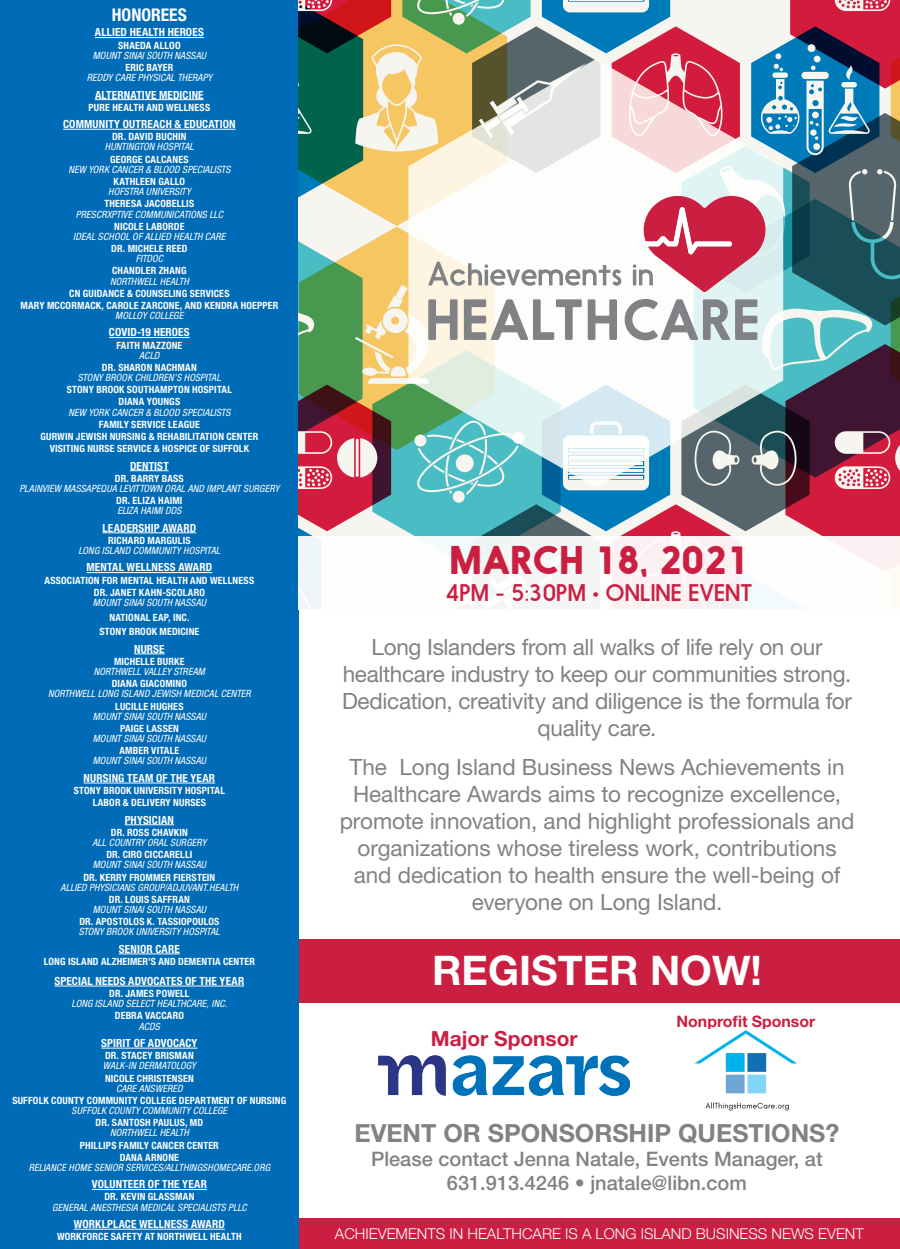
<style>
.page{position:relative;width:900px;height:1249px;background:#fff}
.page>*{position:absolute;margin:0;border:0;box-sizing:border-box;transform-origin:0 0}
.t1{font:700 40.88px "Helvetica Neue LT Std";color:#fff}
.t2{font:37.5px "Nanami Rounded Bld";color:#cb1f41}
.t3{font:700 25px "Helvetica Neue LT Std";color:#808285}
.t4{font:22.5px/27px "Helvetica Neue LT Std";letter-spacing:-.01em;color:#808285;text-align:center}
.t5{font:22.5px "Nanami Rounded Book";color:#cb1f41}
.t6{font:700 20.88px "Helvetica Neue LT Std";color:#cb1f41}
.t7{font:500 20px/24px "Helvetica Neue LT Std";color:#808285;text-align:center}
.t8{font:700 condensed 17.5px "Helvetica Neue LT Std";color:#fff}
.t9{font:700 15.88px "Helvetica Neue LT Std";color:#cb1f41}
.t10{font:300 15px "Helvetica Neue LT Std";color:#fff}
.t11{font:700 condensed 11.25px "Helvetica Neue LT Std";letter-spacing:.01em;color:#fff}
.t12{font:700 condensed 10px/12.1px "Helvetica Neue LT Std";letter-spacing:.015em;color:#fff;text-align:center}
.t13{font:italic condensed 10px "Helvetica Neue LT Std";letter-spacing:.015em;color:#fff}
.t14{font:italic condensed 10px "Helvetica Neue LT Std";letter-spacing:-.005em;color:#fff}
</style>
<div class="page">
<div style="left:147px;top:939px;width:753px;height:63px;background:#cb1f41"></div>
<div style="left:299px;top:1219px;width:601px;height:30px;background:#cb1f41"></div>
<div style="left:0;top:0;width:299px;height:1249px;background:#006bb6"></div>
<hr style="left:95px;top:37px;width:109px;height:1px;background:#fff">
<hr style="left:95px;top:99px;width:109px;height:1px;background:#fff">
<hr style="left:63px;top:129px;width:173px;height:1px;background:#fff">
<hr style="left:109px;top:337px;width:81px;height:1px;background:#fff">
<hr style="left:130px;top:470px;width:39px;height:1px;background:#fff">
<hr style="left:103px;top:532px;width:93px;height:1px;background:#fff">
<hr style="left:87px;top:572px;width:125px;height:1px;background:#fff">
<hr style="left:134px;top:653px;width:31px;height:1px;background:#fff">
<hr style="left:84px;top:783px;width:131px;height:1px;background:#fff">
<hr style="left:125px;top:824px;width:49px;height:1px;background:#fff">
<hr style="left:119px;top:953px;width:61px;height:1px;background:#fff">
<hr style="left:55px;top:986px;width:189px;height:1px;background:#fff">
<hr style="left:101px;top:1048px;width:96px;height:1px;background:#fff">
<hr style="left:92px;top:1189px;width:115px;height:1px;background:#fff">
<hr style="left:74px;top:1229px;width:151px;height:1px;background:#fff">
<svg style="left:299px;top:0;width:601px;height:609px"></svg>
<img style="left:379px;top:1056px;width:251px;height:39px">
<img style="left:694px;top:1030px;width:103px;height:81px">
<h3 class="t8" style="left:112px;top:4px;width:76px">HONOREES</h3>
<p class="t11" style="left:95px;top:26px;width:110px">ALLIED HEALTH HEROES</p>
<p class="t12" style="left:118px;top:39px;width:64px">SHAEDA ALLOO</p>
<p class="t13" style="left:93px;top:49px;width:115px">MOUNT SINAI SOUTH NASSAU</p>
<p class="t12" style="left:125px;top:61px;width:49px">ERIC BAYER</p>
<p class="t13" style="left:87px;top:72px;width:127px">REDDY CARE PHYSICAL THERAPY</p>
<p class="t11" style="left:95px;top:88px;width:110px">ALTERNATIVE MEDICINE</p>
<p class="t12" style="left:89px;top:101px;width:123px">PURE HEALTH AND WELLNESS</p>
<p class="t11" style="left:63px;top:117px;width:174px">COMMUNITY OUTREACH &amp; EDUCATION</p>
<p class="t12" style="left:112px;top:131px;width:76px">DR. DAVID BUCHIN</p>
<p class="t13" style="left:105px;top:141px;width:91px">HUNTINGTON HOSPITAL</p>
<p class="t12" style="left:110px;top:153px;width:80px">GEORGE CALCANES</p>
<p class="t13" style="left:68px;top:163px;width:164px">NEW YORK CANCER &amp; BLOOD SPECIALISTS</p>
<p class="t12" style="left:114px;top:175px;width:73px">KATHLEEN GALLO</p>
<p class="t13" style="left:108px;top:186px;width:84px">HOFSTRA UNIVERSITY</p>
<p class="t12" style="left:105px;top:198px;width:91px">THERESA JACOBELLIS</p>
<p class="t13" style="left:76px;top:208px;width:149px">PRESCRXPTIVE COMMUNICATIONS LLC</p>
<p class="t12" style="left:114px;top:220px;width:72px">NICOLE LABORDE</p>
<p class="t13" style="left:73px;top:230px;width:154px">IDEAL SCHOOL OF ALLIED HEALTH CARE</p>
<p class="t12" style="left:111px;top:242px;width:78px">DR. MICHELE REED</p>
<p class="t13" style="left:136px;top:253px;width:29px">FITDOC</p>
<p class="t12" style="left:112px;top:265px;width:76px">CHANDLER ZHANG</p>
<p class="t13" style="left:110px;top:275px;width:80px">NORTHWELL HEALTH</p>
<p class="t12" style="left:20px;top:287px;width:260px">CN GUIDANCE &amp; COUNSELING SERVICES<br>MARY MCCORMACK, CAROLE ZARCONE, AND KENDRA HOEPPER</p>
<p class="t14" style="left:115px;top:310px;width:70px">MOLLOY COLLEGE</p>
<p class="t11" style="left:109px;top:326px;width:82px">COVID-19 HEROES</p>
<p class="t12" style="left:116px;top:339px;width:68px">FAITH MAZZONE</p>
<p class="t13" style="left:139px;top:349px;width:22px">ACLD</p>
<p class="t12" style="left:102px;top:361px;width:96px">DR. SHARON NACHMAN</p>
<p class="t13" style="left:78px;top:372px;width:145px">STONY BROOK CHILDREN’S HOSPITAL</p>
<p class="t12" style="left:67px;top:383px;width:167px">STONY BROOK SOUTHAMPTON HOSPITAL<br>DIANA YOUNGS</p>
<p class="t13" style="left:68px;top:406px;width:164px">NEW YORK CANCER &amp; BLOOD SPECIALISTS</p>
<p class="t12" style="left:40px;top:418px;width:220px">FAMILY SERVICE LEAGUE<br>GURWIN JEWISH NURSING &amp; REHABILITATION CENTER<br>VISITING NURSE SERVICE &amp; HOSPICE OF SUFFOLK</p>
<p class="t11" style="left:130px;top:459px;width:40px">DENTIST</p>
<p class="t12" style="left:115px;top:472px;width:70px">DR. BARRY BASS</p>
<p class="t13" style="left:19px;top:483px;width:261px">PLAINVIEW MASSAPEQUA LEVITTOWN ORAL AND IMPLANT SURGERY</p>
<p class="t12" style="left:116px;top:494px;width:68px">DR. ELIZA HAIMI</p>
<p class="t13" style="left:117px;top:505px;width:66px">ELIZA HAIMI DDS</p>
<p class="t11" style="left:103px;top:521px;width:95px">LEADERSHIP AWARD</p>
<p class="t12" style="left:108px;top:534px;width:84px">RICHARD MARGULIS</p>
<p class="t13" style="left:78px;top:545px;width:143px">LONG ISLAND COMMUNITY HOSPITAL</p>
<p class="t11" style="left:87px;top:561px;width:127px">MENTAL WELLNESS AWARD</p>
<p class="t12" style="left:45px;top:574px;width:211px">ASSOCIATION FOR MENTAL HEALTH AND WELLNESS<br>DR. JANET KAHN-SCOLARO</p>
<p class="t13" style="left:93px;top:597px;width:115px">MOUNT SINAI SOUTH NASSAU</p>
<p class="t12" style="left:99px;top:610px;width:102px;line-height:14.6px">NATIONAL EAP, INC.<br>STONY BROOK MEDICINE</p>
<p class="t11" style="left:134px;top:642px;width:32px">NURSE</p>
<p class="t12" style="left:114px;top:655px;width:72px">MICHELLE BURKE</p>
<p class="t13" style="left:94px;top:666px;width:113px">NORTHWELL VALLEY STREAM</p>
<p class="t12" style="left:112px;top:677px;width:77px">DIANA GIACOMINO</p>
<p class="t13" style="left:48px;top:688px;width:204px">NORTHWELL LONG ISLAND JEWISH MEDICAL CENTER</p>
<p class="t12" style="left:115px;top:700px;width:70px">LUCILLE HUGHES</p>
<p class="t13" style="left:93px;top:710px;width:115px">MOUNT SINAI SOUTH NASSAU</p>
<p class="t12" style="left:120px;top:722px;width:60px">PAIGE LASSEN</p>
<p class="t13" style="left:93px;top:733px;width:115px">MOUNT SINAI SOUTH NASSAU</p>
<p class="t12" style="left:119px;top:744px;width:62px">AMBER VITALE</p>
<p class="t13" style="left:93px;top:755px;width:115px">MOUNT SINAI SOUTH NASSAU</p>
<p class="t11" style="left:84px;top:771px;width:133px">NURSING TEAM OF THE YEAR</p>
<p class="t12" style="left:74px;top:784px;width:153px">STONY BROOK UNIVERSITY HOSPITAL<br>LABOR &amp; DELIVERY NURSES</p>
<p class="t11" style="left:125px;top:813px;width:51px">PHYSICIAN</p>
<p class="t12" style="left:111px;top:826px;width:79px">DR. ROSS CHAVKIN</p>
<p class="t13" style="left:92px;top:837px;width:115px">ALL COUNTRY ORAL SURGERY</p>
<p class="t12" style="left:106px;top:848px;width:88px">DR. CIRO CICCARELLI</p>
<p class="t13" style="left:93px;top:859px;width:115px">MOUNT SINAI SOUTH NASSAU</p>
<p class="t12" style="left:83px;top:871px;width:134px">DR. KERRY FROMMER FIERSTEIN</p>
<p class="t13" style="left:61px;top:881px;width:179px">ALLIED PHYSICIANS GROUP/ADJUVANT.HEALTH</p>
<p class="t12" style="left:109px;top:893px;width:83px">DR. LOUIS SAFFRAN</p>
<p class="t13" style="left:93px;top:904px;width:115px">MOUNT SINAI SOUTH NASSAU</p>
<p class="t12" style="left:79px;top:915px;width:142px">DR. APOSTOLOS K. TASSIOPOULOS</p>
<p class="t13" style="left:79px;top:926px;width:143px">STONY BROOK UNIVERSITY HOSPITAL</p>
<p class="t11" style="left:119px;top:942px;width:62px">SENIOR CARE</p>
<p class="t12" style="left:44px;top:955px;width:213px">LONG ISLAND ALZHEIMER’S AND DEMENTIA CENTER</p>
<p class="t11" style="left:55px;top:974px;width:191px">SPECIAL NEEDS ADVOCATES OF THE YEAR</p>
<p class="t12" style="left:109px;top:987px;width:82px">DR. JAMES POWELL</p>
<p class="t13" style="left:72px;top:998px;width:157px">LONG ISLAND SELECT HEALTHCARE, INC.</p>
<p class="t12" style="left:115px;top:1009px;width:71px">DEBRA VACCARO</p>
<p class="t13" style="left:139px;top:1020px;width:23px">ACDS</p>
<p class="t11" style="left:101px;top:1036px;width:98px">SPIRIT OF ADVOCACY</p>
<p class="t12" style="left:105px;top:1049px;width:90px">DR. STACEY BRISMAN</p>
<p class="t13" style="left:103px;top:1060px;width:94px">WALK-IN DERMATOLOGY</p>
<p class="t12" style="left:105px;top:1072px;width:90px">NICOLE CHRISTENSEN</p>
<p class="t13" style="left:116px;top:1082px;width:68px">CARE ANSWERED</p>
<p class="t12" style="left:12px;top:1094px;width:276px">SUFFOLK COUNTY COMMUNITY COLLEGE DEPARTMENT OF NURSING</p>
<p class="t13" style="left:72px;top:1104px;width:157px">SUFFOLK COUNTY COMMUNITY COLLEGE</p>
<p class="t12" style="left:96px;top:1116px;width:109px">DR. SANTOSH PAULUS, MD</p>
<p class="t13" style="left:110px;top:1127px;width:80px">NORTHWELL HEALTH</p>
<p class="t12" style="left:80px;top:1139px;width:140px">PHILLIPS FAMILY CANCER CENTER<br>DANA ARNONE</p>
<p class="t13" style="left:29px;top:1161px;width:243px">RELIANCE HOME SENIOR SERVICES/ALLTHINGSHOMECARE.ORG</p>
<p class="t11" style="left:92px;top:1177px;width:117px">VOLUNTEER OF THE YEAR</p>
<p class="t12" style="left:104px;top:1190px;width:92px">DR. KEVIN GLASSMAN</p>
<p class="t13" style="left:52px;top:1201px;width:196px">GENERAL ANESTHESIA MEDICAL SPECIALISTS PLLC</p>
<p class="t11" style="left:74px;top:1217px;width:153px">WORKLPLACE WELLNESS AWARD</p>
<p class="t12" style="left:57px;top:1230px;width:186px">WORKFORCE SAFETY AT NORTHWELL HEALTH</p>
<h2 class="t2" style="left:450px;top:538px;width:301px">MARCH 18, 2021</h2>
<h3 class="t5" style="left:446px;top:580px;width:308px">4PM - 5:30PM • ONLINE EVENT</h3>
<h3 class="t4" style="left:342px;top:633px;width:512px">Long Islanders from all walks of life rely on our healthcare industry to keep our communities strong.<br>Dedication, creativity and diligence is the formula for quality care.</h3>
<p class="t4" style="left:340px;top:753px;width:516px">The Long Island Business News Achievements in Healthcare Awards aims to recognize excellence, promote innovation, and highlight professionals and organizations whose tireless work, contributions and dedication to health ensure the well-being of everyone on Long Island.</p>
<h1 class="t1" style="left:432px;top:945px;width:331px">REGISTER NOW!</h1>
<h3 class="t6" style="left:431px;top:1025px;width:148px">Major Sponsor</h3>
<h3 class="t9" style="left:677px;top:1011px;width:140px">Nonprofit Sponsor</h3>
<h3 class="t3" style="left:354px;top:1118px;width:486px">EVENT OR SPONSORSHIP QUESTIONS?</h3>
<h3 class="t7" style="left:371px;top:1147px;width:453px">Please contact Jenna Natale, Events Manager, at<br>631.913.4246 • jnatale@libn.com</h3>
<h3 class="t10" style="left:335px;top:1225px;width:530px">ACHIEVEMENTS IN HEALTHCARE IS A LONG ISLAND BUSINESS NEWS EVENT</h3>
</div>
